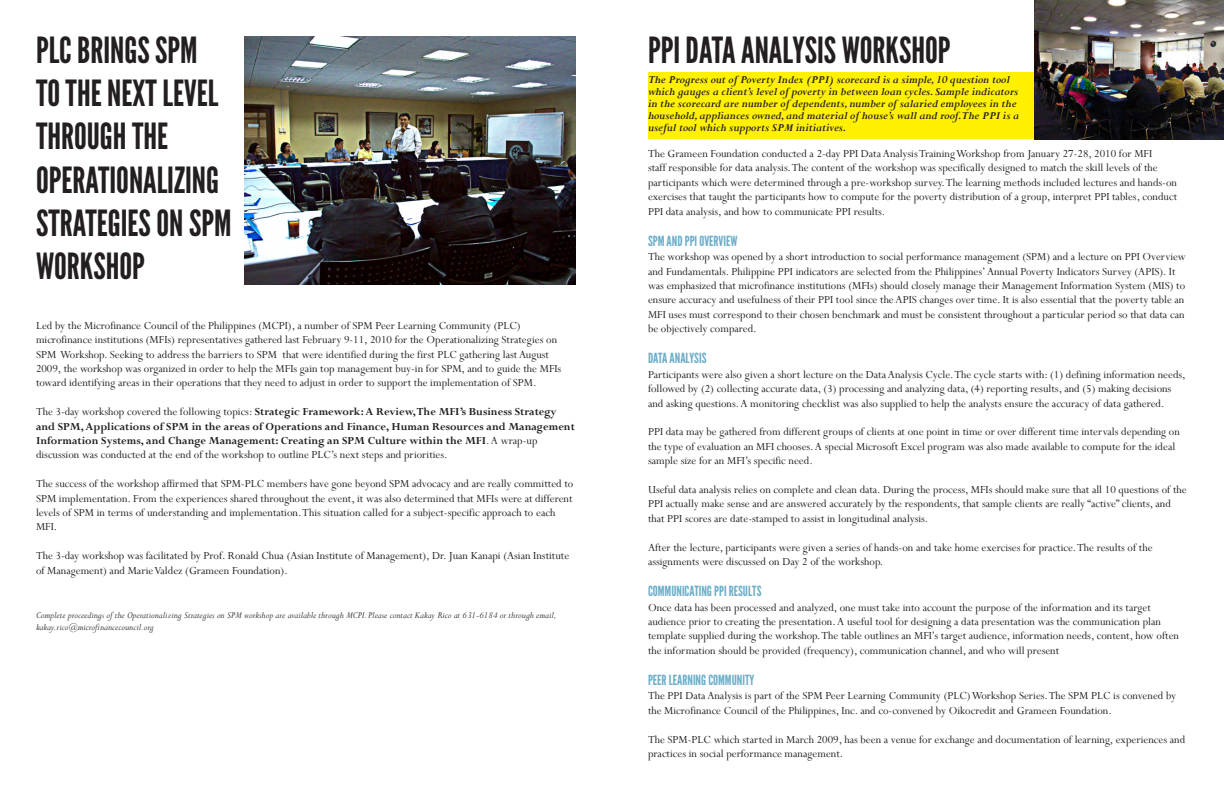
<style>
.page{position:relative;width:1224px;height:792px;background:#fff}
.page>*{position:absolute;margin:0;border:0;box-sizing:border-box;transform-origin:0 0}
.t1{font:36px/43.2px "League Gothic";color:#231f20}
.t2{font:14px "League Gothic";color:#6badc9}
.t3{font:12px/14.4px "Perpetua";color:#231f20}
.t4{font:700 12px/14.4px "Perpetua";color:#231f20}
.t5{font:italic 700 12px/12px "Perpetua";color:#231f20}
.t6{font:italic 10px/12px "Perpetua";color:#383839}
.s1{font-weight:400}
</style>
<div class="page">
<div style="left:648px;top:72px;width:576px;height:67px;background:#fff101"></div>
<img style="left:245px;top:36px;width:331px;height:248px">
<img style="left:1035px;top:0;width:189px;height:139px">
<p class="t1" style="left:36px;top:29px;width:197px">PLC BRINGS SPM<br>TO THE NEXT LEVEL<br>THROUGH THE<br>OPERATIONALIZING<br>STRATEGIES ON SPM<br>WORKSHOP</p>
<p class="t3" style="left:36px;top:318px;width:527px">Led by the Microfinance Council of the Philippines (MCPI), a number of SPM Peer Learning Community (PLC) microfinance institutions (MFIs) representatives gathered last February 9-11, 2010 for the Operationalizing Strategies on SPM Workshop. Seeking to address the barriers to SPM that were identified during the first PLC gathering last August 2009, the workshop was organized in order to help the MFIs gain top management buy-in for SPM, and to guide the MFIs toward identifying areas in their operations that they need to adjust in order to support the implementation of SPM.</p>
<p class="t4" style="left:36px;top:404px;width:540px"><span class="s1">The 3-day workshop covered the following topics:</span> Strategic Framework: A Review, The MFI’s Business Strategy and SPM, Applications of SPM in the areas of Operations and Finance, Human Resources and Management Information Systems, and Change Management: Creating an SPM Culture within the MFI<span class="s1">. A wrap-up discussion was conducted at the end of the workshop to outline PLC’s next steps and priorities.</span></p>
<p class="t3" style="left:36px;top:476px;width:539px">The success of the workshop affirmed that SPM-PLC members have gone beyond SPM advocacy and are really committed to SPM implementation. From the experiences shared throughout the event, it was also determined that MFIs were at different levels of SPM in terms of understanding and implementation. This situation called for a subject-specific approach to each MFI.</p>
<p class="t3" style="left:36px;top:548px;width:535px">The 3-day workshop was facilitated by Prof. Ronald Chua (Asian Institute of Management), Dr. Juan Kanapi (Asian Institute of Management) and Marie Valdez (Grameen Foundation).</p>
<p class="t6" style="left:36px;top:608px;width:522px">Complete proceedings of the Operationalizing Strategies on SPM workshop are available through MCPI. Please contact Kakay Rico at 631-6184 or through email, kakay.rico@microfinancecouncil.org</p>
<p class="t1" style="left:648px;top:29px;width:304px">PPI DATA ANALYSIS WORKSHOP</p>
<p class="t5" style="left:648px;top:74px;width:373px">The Progress out of Poverty Index (PPI) scorecard is a simple, 10 question tool which gauges a client’s level of poverty in between loan cycles. Sample indicators in the scorecard are number of dependents, number of salaried employees in the household, appliances owned, and material of house’s wall and roof.The PPI is a useful tool which supports SPM initiatives.</p>
<p class="t3" style="left:648px;top:146px;width:531px">The Grameen Foundation conducted a 2-day PPI Data Analysis Training Workshop from January 27-28, 2010 for MFI<br>staff responsible for data analysis. The content of the workshop was specifically designed to match the skill levels of the participants which were determined through a pre-workshop survey. The learning methods included lectures and hands-on exercises that taught the participants how to compute for the poverty distribution of a group, interpret PPI tables, conduct PPI data analysis, and how to communicate PPI results.</p>
<p class="t2" style="left:648px;top:233px;width:91px">SPM AND PPI OVERVIEW</p>
<p class="t3" style="left:648px;top:249px;width:539px">The workshop was opened by a short introduction to social performance management (SPM) and a lecture on PPI Overview and Fundamentals. Philippine PPI indicators are selected from the Philippines’ Annual Poverty Indicators Survey (APIS). It was emphasized that microfinance institutions (MFIs) should closely manage their Management Information System (MIS) to ensure accuracy and usefulness of their PPI tool since the APIS changes over time. It is also essential that the poverty table an MFI uses must correspond to their chosen benchmark and must be consistent throughout a particular period so that data can be objectively compared.</p>
<p class="t2" style="left:648px;top:350px;width:60px">DATA ANALYSIS</p>
<p class="t3" style="left:648px;top:367px;width:539px">Participants were also given a short lecture on the Data Analysis Cycle. The cycle starts with: (1) defining information needs, followed by (2) collecting accurate data, (3) processing and analyzing data, (4) reporting results, and (5) making decisions and asking questions. A monitoring checklist was also supplied to help the analysts ensure the accuracy of data gathered.</p>
<p class="t3" style="left:648px;top:425px;width:533px">PPI data may be gathered from different groups of clients at one point in time or over different time intervals depending on the type of evaluation an MFI chooses. A special Microsoft Excel program was also made available to compute for the ideal sample size for an MFI’s specific need.</p>
<p class="t3" style="left:648px;top:482px;width:540px">Useful data analysis relies on complete and clean data. During the process, MFIs should make sure that all 10 questions of the<br>PPI actually make sense and are answered accurately by the respondents, that sample clients are really “active” clients, and that PPI scores are date-stamped to assist in longitudinal analysis.</p>
<p class="t3" style="left:648px;top:540px;width:506px">After the lecture, participants were given a series of hands-on and take home exercises for practice. The results of the assignments were discussed on Day 2 of the workshop.</p>
<p class="t2" style="left:648px;top:583px;width:115px">COMMUNICATING PPI RESULTS</p>
<p class="t3" style="left:648px;top:600px;width:533px">Once data has been processed and analyzed, one must take into account the purpose of the information and its target audience prior to creating the presentation. A useful tool for designing a data presentation was the communication plan template supplied during the workshop. The table outlines an MFI’s target audience, information needs, content, how often the information should be provided (frequency), communication channel, and who will present</p>
<p class="t2" style="left:648px;top:672px;width:108px">PEER LEARNING COMMUNITY</p>
<p class="t3" style="left:648px;top:689px;width:530px">The PPI Data Analysis is part of the SPM Peer Learning Community (PLC) Workshop Series. The SPM PLC is convened by the Microfinance Council of the Philippines, Inc. and co-convened by Oikocredit and Grameen Foundation.</p>
<p class="t3" style="left:648px;top:732px;width:539px">The SPM-PLC which started in March 2009, has been a venue for exchange and documentation of learning, experiences and practices in social performance management.</p>
</div>
